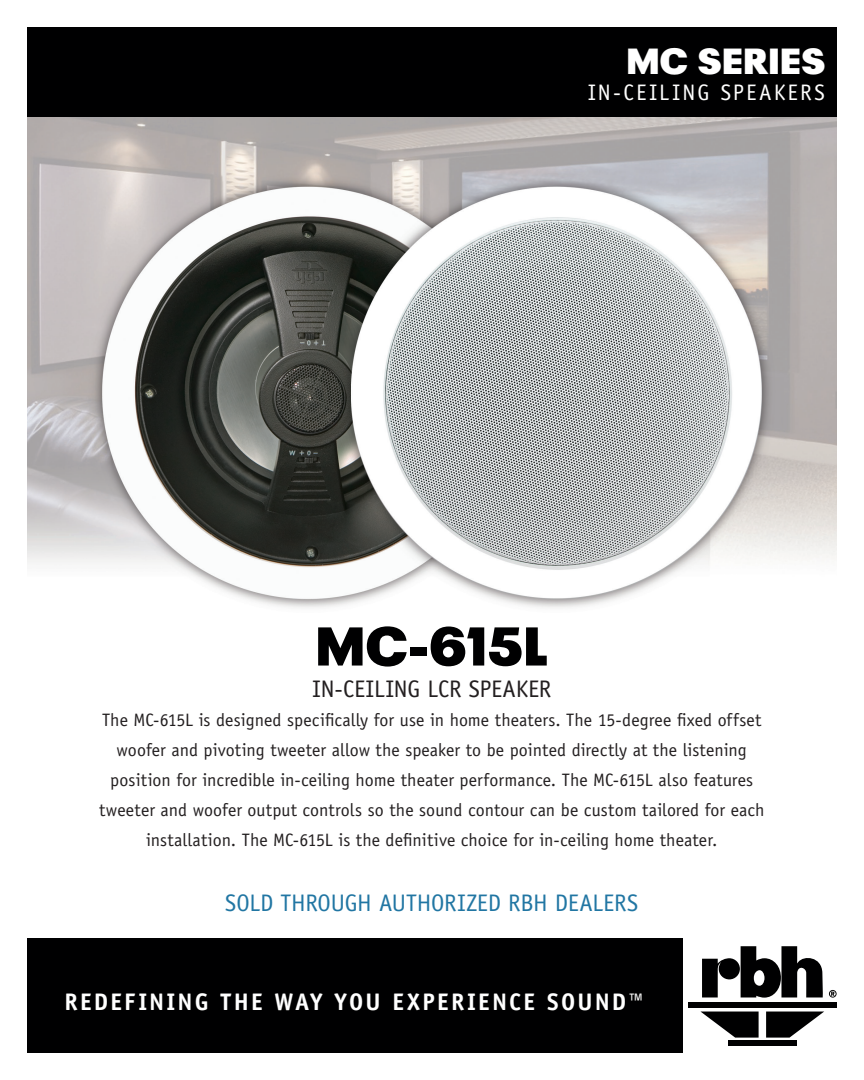
<style>
.page{position:relative;width:864px;height:1080px;background:#fff}
.page>*{position:absolute;margin:0;border:0;box-sizing:border-box;transform-origin:0 0}
.Series-Model{font:900 54px "Plak";letter-spacing:.03em;color:#000001}
.Series-Model-2{font:900 36px "Plak";letter-spacing:.03em;color:#fff}
.RedefiningTheWay{font:700 24px "Officina Sans";letter-spacing:.09em;color:#fff}
.Series-ModelSubTitle{font:24px "Officina Sans";letter-spacing:-.01em;color:#2176a3}
.Series-ModelSubTitle-2{font:24px "Officina Sans";letter-spacing:-.01em;color:#231f20}
.Series-SubTitle{font:22.5px "Officina Sans";letter-spacing:.09em;color:#fff}
.Series-DescriptionFr{font:18px/30px "Officina Sans";color:#231f20;text-align:center}
</style>
<div class="page">
<img style="left:27px;top:117px;width:810px;height:491px">
<div style="left:27px;top:27px;width:810px;height:90px;background:#000001"></div>
<div style="left:27px;top:939px;width:655px;height:114px;background:#000001"></div>
<div style="left:688px;top:1002px;width:149px;height:5px;background:#000001"></div>
<div style="left:728px;top:1040px;width:69px;height:5px;background:#000001"></div>
<svg style="left:766px;top:1012px;width:58px;height:26px"></svg>
<svg style="left:701px;top:1012px;width:58px;height:26px"></svg>
<svg style="left:702px;top:946px;width:121px;height:52px"></svg>
<svg style="left:829px;top:990px;width:8px;height:8px"></svg>
<p class="Series-Model-2" style="left:627px;top:40px;width:199px">MC SERIES</p>
<p class="Series-SubTitle" style="left:588px;top:80px;width:239px">IN-CEILING SPEAKERS</p>
<p class="Series-Model" style="left:316px;top:615px;width:232px">MC-615L</p>
<p class="Series-ModelSubTitle-2" style="left:312px;top:675px;width:241px">IN-CEILING LCR SPEAKER</p>
<p class="Series-DescriptionFr" style="left:99px;top:705px;width:667px">The MC-615L is designed specifically for use in home theaters. The 15-degree fixed offset woofer and pivoting tweeter allow the speaker to be pointed directly at the listening position for incredible in-ceiling home theater performance. The MC-615L also features tweeter and woofer output controls so the sound contour can be custom tailored for each installation. The MC-615L is the definitive choice for in-ceiling home theater.</p>
<p class="Series-ModelSubTitle" style="left:225px;top:889px;width:415px">SOLD THROUGH AUTHORIZED RBH DEALERS</p>
<p class="RedefiningTheWay" style="left:64px;top:987px;width:582px">REDEFINING THE WAY YOU EXPERIENCE SOUND™</p>
</div>
